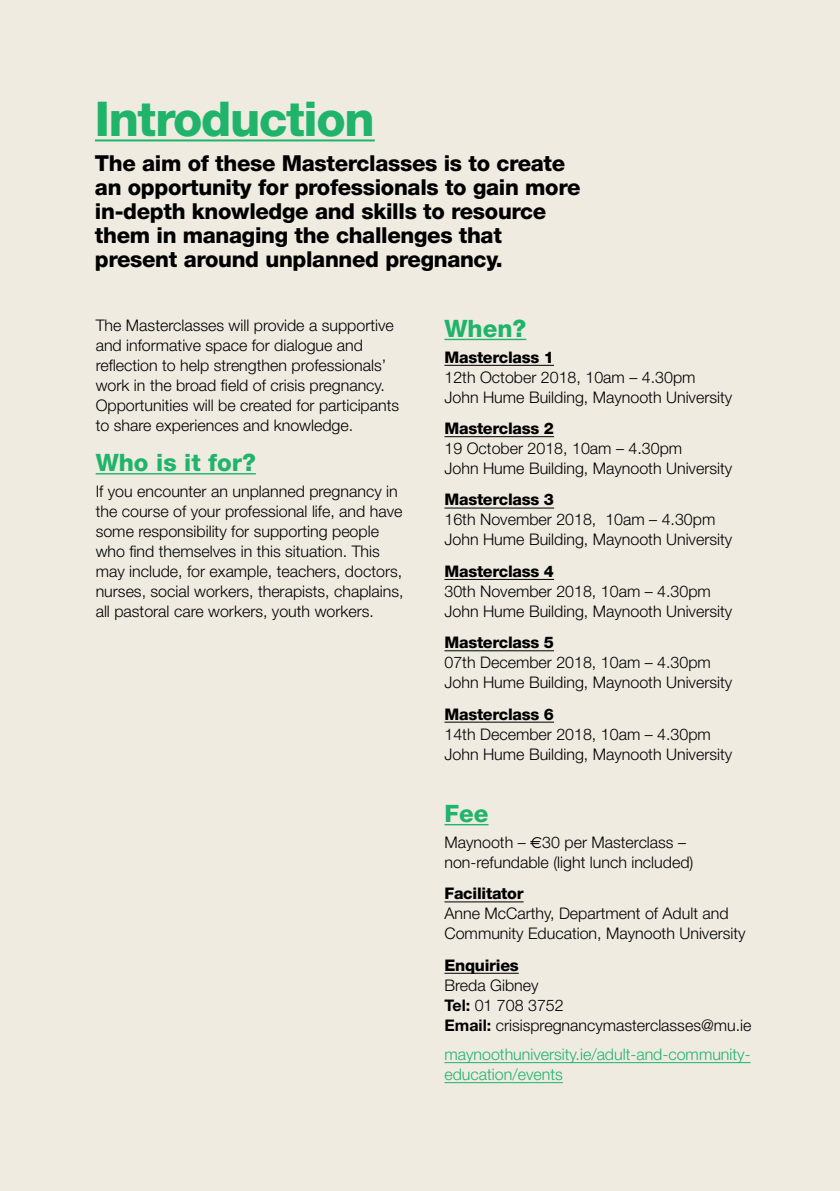
<style>
.page{position:relative;width:840px;height:1191px;background:#fff}
.page>*{position:absolute;margin:0;border:0;box-sizing:border-box;transform-origin:0 0}
.t1{font:800 48px "Helvetica Neue LT Std";letter-spacing:-.03em;color:#1fb46a}
.t2{font:800 24px "Helvetica Neue LT Std";color:#1fb46a}
.t3{font:800 22px/24px "Helvetica Neue LT Std";letter-spacing:-.015em;color:#000}
.t4{font:300 16px/20px "Helvetica Neue LT Std";color:#000}
.t5{font:800 16px "Helvetica Neue LT Std";letter-spacing:-.015em;color:#000}
.t6{font:300 16px/20px "Helvetica Neue LT Std";color:#1fb46a}
.s1{font-family:"Euro Sans";font-weight:400}
.s2{font-weight:700}
</style>
<div class="page">
<div style="left:0;top:0;width:839px;height:1191px;background:#efebe1"></div>
<hr style="left:95px;top:139px;width:279px;height:2px;background:#1fb46a">
<hr style="left:96px;top:473px;width:160px;height:1px;background:#1fb46a">
<hr style="left:444px;top:339px;width:82px;height:1px;background:#1fb46a">
<hr style="left:444px;top:365px;width:109px;height:1px;background:#000">
<hr style="left:444px;top:436px;width:109px;height:1px;background:#000">
<hr style="left:444px;top:508px;width:109px;height:1px;background:#000">
<hr style="left:444px;top:579px;width:109px;height:1px;background:#000">
<hr style="left:444px;top:650px;width:109px;height:1px;background:#000">
<hr style="left:444px;top:722px;width:109px;height:1px;background:#000">
<hr style="left:444px;top:824px;width:44px;height:1px;background:#1fb46a">
<hr style="left:444px;top:901px;width:79px;height:1px;background:#000">
<hr style="left:444px;top:973px;width:74px;height:1px;background:#000">
<hr style="left:444px;top:1062px;width:306px;height:1px;background:#1fb46a">
<hr style="left:444px;top:1082px;width:118px;height:1px;background:#1fb46a">
<h1 class="t1" style="left:95px;top:90px;width:281px">Introduction</h1>
<h3 class="t3" style="left:95px;top:151px;width:487px">The aim of these Masterclasses is to create an opportunity for professionals to gain more in-depth knowledge and skills to resource them in managing the challenges that present around unplanned pregnancy.</h3>
<p class="t4" style="left:96px;top:315px;width:305px">The Masterclasses will provide a supportive and informative space for dialogue and reflection to help strengthen professionals’ work in the broad field of crisis pregnancy.<br>Opportunities will be created for participants to share experiences and knowledge.</p>
<h2 class="t2" style="left:96px;top:448px;width:162px">Who is it for?</h2>
<p class="t4" style="left:96px;top:481px;width:309px">If you encounter an unplanned pregnancy in the course of your professional life, and have some responsibility for supporting people who find themselves in this situation. This may include, for example, teachers, doctors, nurses, social workers, therapists, chaplains, all pastoral care workers, youth workers.</p>
<h2 class="t2" style="left:444px;top:314px;width:83px">When?</h2>
<p class="t5" style="left:444px;top:347px;width:111px">Masterclass 1</p>
<p class="t4" style="left:444px;top:367px;width:289px">12th October 2018, 10am – 4.30pm<br>John Hume Building, Maynooth University</p>
<p class="t5" style="left:444px;top:419px;width:111px">Masterclass 2</p>
<p class="t4" style="left:444px;top:438px;width:289px">19 October 2018, 10am – 4.30pm<br>John Hume Building, Maynooth University</p>
<p class="t5" style="left:444px;top:490px;width:111px">Masterclass 3</p>
<p class="t4" style="left:444px;top:509px;width:289px">16th November 2018, 10am – 4.30pm<br>John Hume Building, Maynooth University</p>
<p class="t5" style="left:444px;top:561px;width:111px">Masterclass 4</p>
<p class="t4" style="left:444px;top:581px;width:289px">30th November 2018, 10am – 4.30pm<br>John Hume Building, Maynooth University</p>
<p class="t5" style="left:444px;top:633px;width:111px">Masterclass 5</p>
<p class="t4" style="left:444px;top:652px;width:289px">07th December 2018, 10am – 4.30pm<br>John Hume Building, Maynooth University</p>
<p class="t5" style="left:444px;top:704px;width:111px">Masterclass 6</p>
<p class="t4" style="left:444px;top:723px;width:289px">14th December 2018, 10am – 4.30pm<br>John Hume Building, Maynooth University</p>
<h2 class="t2" style="left:444px;top:799px;width:45px">Fee</h2>
<p class="t4" style="left:444px;top:832px;width:250px">Maynooth – <span class="s1">a</span>30 per Masterclass – non-refundable (light lunch included)</p>
<p class="t5" style="left:444px;top:884px;width:81px">Facilitator</p>
<p class="t4" style="left:444px;top:903px;width:302px">Anne McCarthy, Department of Adult and<br>Community Education, Maynooth University</p>
<p class="t5" style="left:444px;top:955px;width:76px">Enquiries</p>
<p class="t4" style="left:444px;top:974px;width:308px">Breda Gibney<br><span class="s2">Tel:</span> 01 708 3752<br><span class="s2">Email:</span> crisispregnancymasterclasses@mu.ie</p>
<p class="t6" style="left:444px;top:1044px;width:307px">maynoothuniversity.ie/adult-and-community&shy;education/events</p>
</div>
